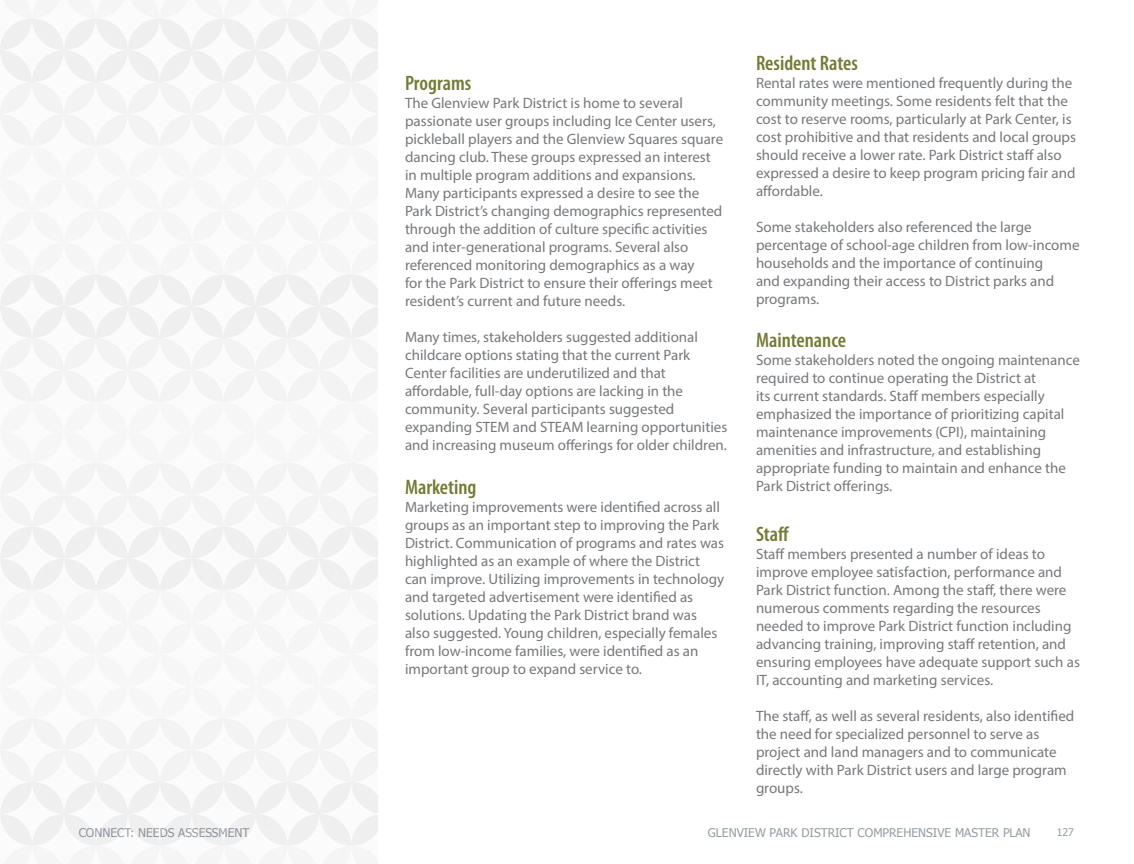
<style>
.page{position:relative;width:1134px;height:864px;background:#fff}
.page>*{position:absolute;margin:0;border:0;box-sizing:border-box;transform-origin:0 0}
.t1{font:600 condensed 21px "Myriad Pro";color:#747b35}
.t2{font:15px/18px "Myriad Pro";color:#76787b}
.t3{font:12px "Tahoma";color:#959ca1}
.t4{font:10.5px "Tahoma";color:#959ca1}
</style>
<div class="page">
<p class="t1" style="left:405px;top:71px;width:68px">Programs</p>
<p class="t2" style="left:405px;top:94px;width:320px">The Glenview Park District is home to several passionate user groups including Ice Center users, pickleball players and the Glenview Squares square dancing club. These groups expressed an interest in multiple program additions and expansions.<br>Many participants expressed a desire to see the Park District’s changing demographics represented through the addition of culture specific activities and inter-generational programs. Several also referenced monitoring demographics as a way<br>for the Park District to ensure their offerings meet resident’s current and future needs.</p>
<p class="t2" style="left:405px;top:328px;width:324px">Many times, stakeholders suggested additional childcare options stating that the current Park Center facilities are underutilized and that affordable, full-day options are lacking in the community. Several participants suggested expanding STEM and STEAM learning opportunities and increasing museum offerings for older children.</p>
<p class="t1" style="left:405px;top:474px;width:73px">Marketing</p>
<p class="t2" style="left:405px;top:497px;width:321px">Marketing improvements were identified across all groups as an important step to improving the Park District. Communication of programs and rates was highlighted as an example of where the District can improve. Utilizing improvements in technology and targeted advertisement were identified as solutions. Updating the Park District brand was also suggested. Young children, especially females from low-income families, were identified as an important group to expand service to.</p>
<p class="t1" style="left:756px;top:50px;width:103px">Resident Rates</p>
<p class="t2" style="left:756px;top:73px;width:322px">Rental rates were mentioned frequently during the community meetings. Some residents felt that the cost to reserve rooms, particularly at Park Center, is cost prohibitive and that residents and local groups should receive a lower rate. Park District staff also expressed a desire to keep program pricing fair and affordable.</p>
<p class="t2" style="left:756px;top:217px;width:325px">Some stakeholders also referenced the large percentage of school-age children from low-income households and the importance of continuing<br>and expanding their access to District parks and programs.</p>
<p class="t1" style="left:756px;top:327px;width:92px">Maintenance</p>
<p class="t2" style="left:756px;top:351px;width:325px">Some stakeholders noted the ongoing maintenance required to continue operating the District at<br>its current standards. Staff members especially emphasized the importance of prioritizing capital maintenance improvements (CPI), maintaining amenities and infrastructure, and establishing appropriate funding to maintain and enhance the Park District offerings.</p>
<p class="t1" style="left:756px;top:521px;width:35px">Staff</p>
<p class="t2" style="left:756px;top:545px;width:325px">Staff members presented a number of ideas to improve employee satisfaction, performance and Park District function. Among the staff, there were numerous comments regarding the resources needed to improve Park District function including advancing training, improving staff retention, and ensuring employees have adequate support such as IT, accounting and marketing services.</p>
<p class="t2" style="left:756px;top:707px;width:320px">The staff, as well as several residents, also identified the need for specialized personnel to serve as project and land managers and to communicate directly with Park District users and large program groups.</p>
<p class="t3" style="left:79px;top:825px;width:172px">CONNECT: NEEDS ASSESSMENT</p>
<p class="t3" style="left:708px;top:825px;width:324px">GLENVIEW PARK DISTRICT COMPREHENSIVE MASTER PLAN</p>
<p class="t4" style="left:1057px;top:825px;width:19px">127</p>
</div>
